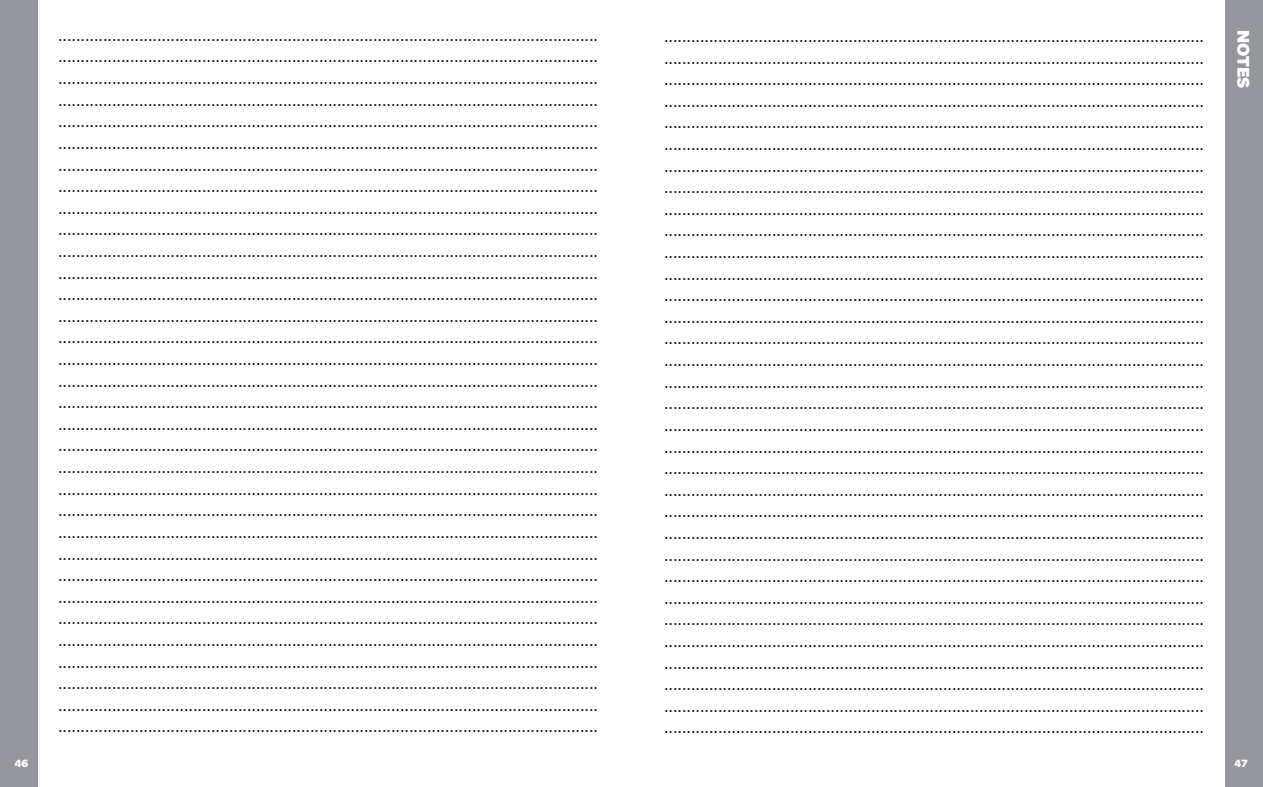
<style>
.page{position:relative;width:1263px;height:787px;background:#fff}
.page>*{position:absolute;margin:0;border:0;box-sizing:border-box;transform-origin:0 0}
.t1{font:18px/21.6px "Times";color:#000;text-align:justify}
.t2{font:900 17.25px "SFR";letter-spacing:-.005em;color:#fff}
.t3{font:900 10.5px "SFR";color:#fff}
</style>
<div class="page">
<div style="left:0;top:0;width:38px;height:787px;background:#94969c"></div>
<div style="left:1225px;top:0;width:38px;height:787px;background:#94969c"></div>
<p class="t1" style="left:57px;top:22px;width:541px">........................................................................................................................ ........................................................................................................................ ........................................................................................................................ ........................................................................................................................ ........................................................................................................................ ........................................................................................................................ ........................................................................................................................ ........................................................................................................................ ........................................................................................................................ ........................................................................................................................ ........................................................................................................................ ........................................................................................................................ ........................................................................................................................ ........................................................................................................................ ........................................................................................................................ ........................................................................................................................ ........................................................................................................................ ........................................................................................................................ ........................................................................................................................ ........................................................................................................................ ........................................................................................................................ ........................................................................................................................ ........................................................................................................................ ........................................................................................................................ ........................................................................................................................ ........................................................................................................................ ........................................................................................................................ ........................................................................................................................ ........................................................................................................................ ........................................................................................................................ ........................................................................................................................ ........................................................................................................................ ........................................................................................................................</p>
<p class="t2" style="left:1253px;top:30px;width:60px;rotate:90deg">NOTES</p>
<p class="t1" style="left:663px;top:24px;width:541px">........................................................................................................................ ........................................................................................................................ ........................................................................................................................ ........................................................................................................................ ........................................................................................................................ ........................................................................................................................ ........................................................................................................................ ........................................................................................................................ ........................................................................................................................ ........................................................................................................................ ........................................................................................................................ ........................................................................................................................ ........................................................................................................................ ........................................................................................................................ ........................................................................................................................ ........................................................................................................................ ........................................................................................................................ ........................................................................................................................ ........................................................................................................................ ........................................................................................................................ ........................................................................................................................ ........................................................................................................................ ........................................................................................................................ ........................................................................................................................ ........................................................................................................................ ........................................................................................................................ ........................................................................................................................ ........................................................................................................................ ........................................................................................................................ ........................................................................................................................ ........................................................................................................................ ........................................................................................................................ ........................................................................................................................</p>
<p class="t3" style="left:15px;top:757px;width:15px">46</p>
<p class="t3" style="left:1234px;top:757px;width:15px">47</p>
</div>
